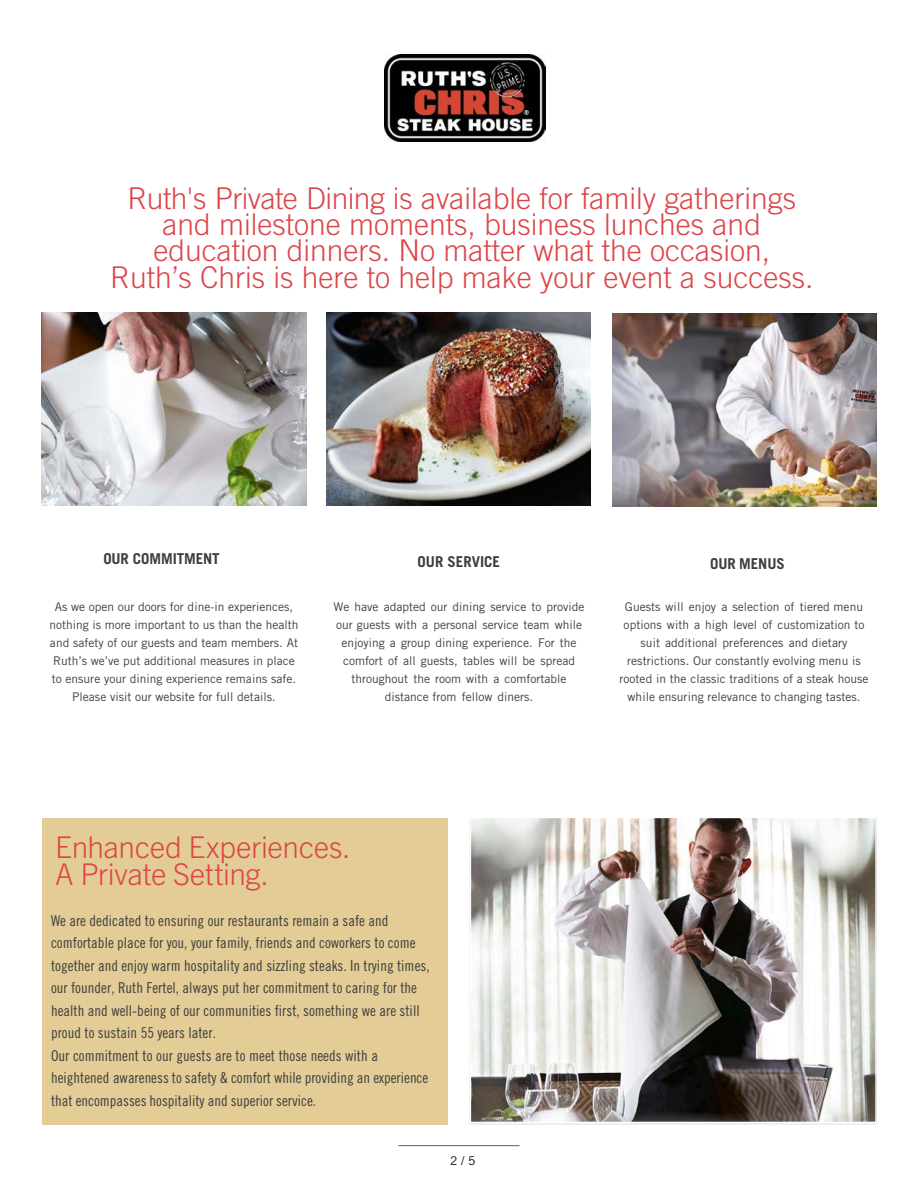
<style>
.page{position:relative;width:918px;height:1188px;background:#fff}
.page>*{position:absolute;margin:0;border:0;box-sizing:border-box;transform-origin:0 0}
._02_Subheader{font:300 30px/26.4px "Trade Gothic LT Std";color:#dc4448;text-align:center}
._02_Subheader-2{font:300 30px "Trade Gothic Next LT Pro";letter-spacing:-.01em;color:#dc4448}
._03_Main_Text{font:15px/22.5px "Trade Gothic LT Std Cn 18";color:#3e3e3e}
._07_Pagination{font:700 15px "Trade Gothic LT Std";letter-spacing:-.005em;color:#3e3e3e}
._03_Main_Text-2{font:12px/18px "Trade Gothic LT Std";color:#3e3e3e;text-align:center}
.t1{font:12px "Trade Gothic LT Std";color:#000}
</style>
<div class="page">
<hr style="left:398px;top:1145px;width:122px;height:1px;background:#845338">
<div style="left:43px;top:818px;width:405px;height:307px;background:#e3cc96"></div>
<img style="left:327px;top:313px;width:264px;height:193px">
<img style="left:473px;top:820px;width:401px;height:300px">
<div style="left:470px;top:817px;width:407px;height:306px;border:2px solid #fff"></div>
<img style="left:42px;top:313px;width:264px;height:193px">
<img style="left:612px;top:314px;width:264px;height:192px">
<img style="left:384px;top:55px;width:161px;height:86px">
<p class="_02_Subheader" style="left:110px;top:184px;width:705px">Ruth's Private Dining is available for family gatherings and milestone moments, business lunches and education dinners. No matter what the occasion, Ruth’s Chris is here to help make your event a success.</p>
<p class="_07_Pagination" style="left:103px;top:550px;width:118px">OUR COMMITMENT</p>
<p class="_03_Main_Text-2" style="left:49px;top:597px;width:251px">As we open our doors for dine-in experiences, nothing is more important to us than the health and safety of our guests and team members. At Ruth’s we’ve put additional measures in place to ensure your dining experience remains safe.<br>Please visit our website for full details.</p>
<p class="_07_Pagination" style="left:418px;top:552px;width:84px">OUR SERVICE</p>
<p class="_03_Main_Text-2" style="left:333px;top:597px;width:253px">We have adapted our dining service to provide our guests with a personal service team while enjoying a group dining experience. For the comfort of all guests, tables will be spread throughout the room with a comfortable distance from fellow diners.</p>
<p class="_07_Pagination" style="left:710px;top:554px;width:76px">OUR MENUS</p>
<p class="_03_Main_Text-2" style="left:620px;top:597px;width:251px">Guests will enjoy a selection of tiered menu options with a high level of customization to suit additional preferences and dietary restrictions. Our constantly evolving menu is rooted in the classic traditions of a steak house while ensuring relevance to changing tastes.</p>
<p class="_02_Subheader-2" style="left:55px;top:827px;width:297px">Enhanced Experiences.</p>
<p class="_02_Subheader-2" style="left:55px;top:854px;width:215px">A Private Setting.</p>
<p class="_03_Main_Text" style="left:51px;top:909px;width:380px">We are dedicated to ensuring our restaurants remain a safe and comfortable place for you, your family, friends and coworkers to come together and enjoy warm hospitality and sizzling steaks. In trying times, our founder, Ruth Fertel, always put her commitment to caring for the health and well-being of our communities first, something we are still proud to sustain 55 years later.<br>Our commitment to our guests are to meet those needs with a heightened awareness to safety &amp; comfort while providing an experience that encompasses hospitality and superior service.</p>
<p class="t1" style="left:450px;top:1153px;width:27px">2 / 5</p>
</div>
